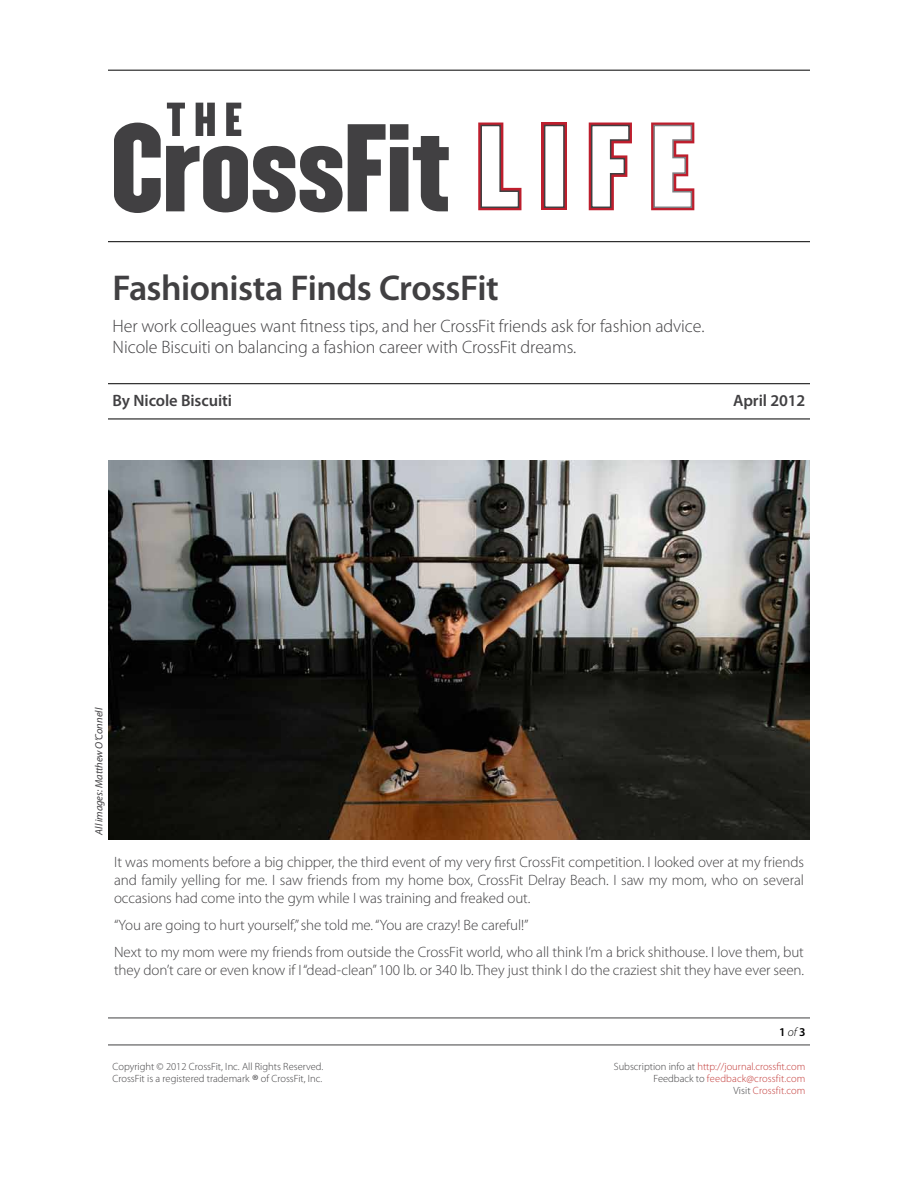
<style>
.page{position:relative;width:918px;height:1188px;background:#fff}
.page>*{position:absolute;margin:0;border:0;box-sizing:border-box;transform-origin:0 0}
.t1{font:600 36px "Myriad Pro";letter-spacing:-.015em;color:#414042}
.t2{font:300 18px/21px "Myriad Pro";letter-spacing:-.005em;color:#414042}
.t3{font:600 16.5px "Myriad Pro";letter-spacing:-.005em;color:#414042}
.t4{font:300 15px/18px "Myriad Pro";letter-spacing:-.005em;color:#414042;text-align:justify}
.t5{font:600 12px "Myriad Pro";color:#000}
.t6{font:300 10.5px/12px "Myriad Pro";color:#c33b39;text-align:right}
.t7{font:300 10.5px/12px "Myriad Pro";color:#414042}
.t8{font:italic 10.5px "Myriad Pro";letter-spacing:-.005em;color:#414042}
.s1{font-weight:300;font-style:italic}
.s2{font-size:16.5px}
.s3{color:#414042}
</style>
<div class="page">
<hr style="left:108px;top:1018px;width:702px;height:1px;background:#414042">
<hr style="left:108px;top:1045px;width:702px;height:1px;background:#414042">
<hr style="left:108px;top:241px;width:702px;height:1px;background:#000">
<hr style="left:108px;top:70px;width:702px;height:1px;background:#000">
<svg style="left:478px;top:123px;width:43px;height:87px"></svg>
<div style="left:542px;top:123px;width:25px;height:87px;background:#be1e2d"></div>
<div style="left:544px;top:125px;width:21px;height:83px;background:#fff;border:2px solid #414042"></div>
<svg style="left:589px;top:123px;width:43px;height:87px"></svg>
<svg style="left:651px;top:123px;width:43px;height:87px"></svg>
<svg style="left:114px;top:103px;width:335px;height:110px"></svg>
<hr style="left:108px;top:383px;width:702px;height:1px;background:#000">
<hr style="left:108px;top:419px;width:702px;height:1px;background:#000">
<img style="left:108px;top:461px;width:702px;height:378px">
<h1 class="t1" style="left:112px;top:268px;width:388px">Fashionista Finds CrossFit</h1>
<p class="t2" style="left:112px;top:315px;width:594px">Her work colleagues want fitness tips, and her CrossFit friends ask for fashion advice.<br>Nicole Biscuiti on balancing a fashion career with CrossFit dreams.</p>
<p class="t3" style="left:112px;top:392px;width:121px">By Nicole Biscuiti</p>
<p class="t3" style="left:733px;top:392px;width:74px">April 2012</p>
<p class="t8" style="left:93px;top:835px;width:129px;rotate:-90deg">All images: Matthew O’Connell</p>
<p class="t4" style="left:114px;top:853px;width:692px">It was moments before a big chipper, the third event of my very first CrossFit competition. I looked over at my friends and family yelling for me. I saw friends from my home box, CrossFit Delray Beach. I saw my mom, who on several occasions had come into the gym while I was training and freaked out.</p>
<p class="t4" style="left:114px;top:912px;width:691px;line-height:27px">“You are going to hurt yourself,” she told me. “You are crazy! Be careful!”<br>Next to my mom were my friends from outside the CrossFit world, who all think I’m a brick shithouse. I love them, but</p>
<p class="t4" style="left:114px;top:961px;width:692px">they don’t care or even know if I “dead-clean” 100 lb. or 340 lb. They just think I do the craziest shit they have ever seen.</p>
<p class="t5" style="left:779px;top:1025px;width:28px">1 <span class="s1">of</span> 3</p>
<p class="t7" style="left:112px;top:1061px;width:212px">Copyright © 2012 CrossFit, Inc. All Rights Reserved.<br>CrossFit is a registered trademark <span class="s2">®</span> of CrossFit, Inc.</p>
<p class="t6" style="left:614px;top:1061px;width:193px"><span class="s3">Subscription info at</span> http://journal.crossfit.com<br><span class="s3">Feedback to</span> feedback@crossfit.com<br><span class="s3">Visit</span> Crossfit.com</p>
</div>
